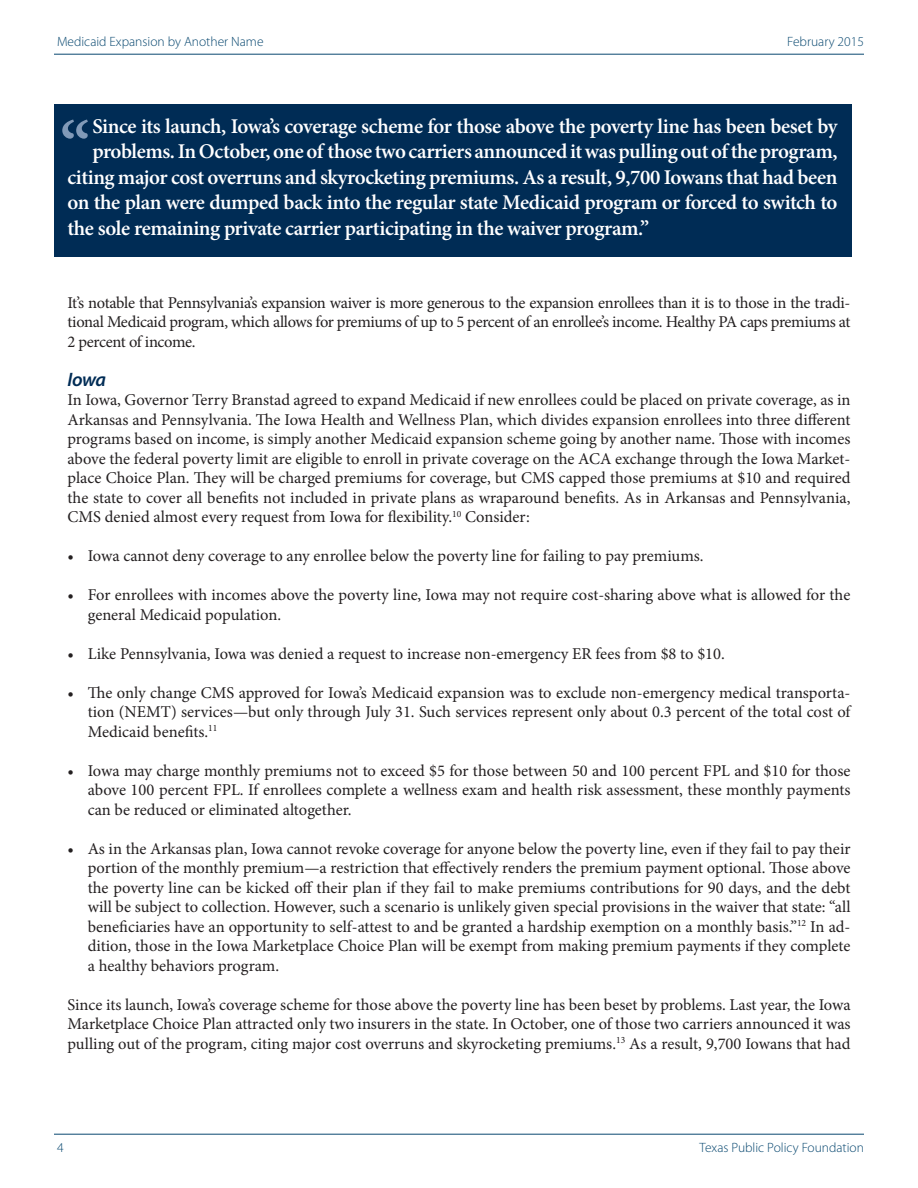
<style>
.page{position:relative;width:918px;height:1188px;background:#fff}
.page>*{position:absolute;margin:0;border:0;box-sizing:border-box;transform-origin:0 0}
.t1{font:600 72px "Minion Pro";color:#819ab8}
.t2{font:600 21px "Minion Pro";letter-spacing:-.02em;color:#fff}
.t3{font:italic 600 19.5px "Myriad Pro";color:#002c55}
.t4{font:16.5px/19.5px "Minion Pro";letter-spacing:-.005em;color:#231f20;text-align:justify}
.t5{font:300 13.5px "Myriad Pro";color:#094870}
</style>
<div class="page">
<hr style="left:54px;top:54px;width:810px;height:1px;background:#094870">
<hr style="left:54px;top:1134px;width:810px;height:1px;background:#094870">
<div style="left:54px;top:104px;width:797px;height:152px;background:#002c55"></div>
<p class="t5" style="left:57px;top:34px;width:208px">Medicaid Expansion by Another Name</p>
<p class="t5" style="left:787px;top:34px;width:78px">February 2015</p>
<p class="t2" style="left:92px;top:112px;width:747px">Since its launch, Iowa’s coverage scheme for those above the poverty line has been beset by</p>
<p class="t2" style="left:92px;top:137px;width:747px">problems. In October, one of those two carriers announced it was pulling out of the program,</p>
<p class="t2" style="left:68px;top:163px;width:771px">citing major cost overruns and skyrocketing premiums. As a result, 9,700 Iowans that had been</p>
<p class="t2" style="left:68px;top:188px;width:772px">on the plan were dumped back into the regular state Medicaid program or forced to switch to</p>
<p class="t2" style="left:68px;top:214px;width:583px">the sole remaining private carrier participating in the waiver program.”</p>
<h1 class="t1" style="left:60px;top:98px;width:32px">“</h1>
<p class="t4" style="left:68px;top:293px;width:784px">It’s notable that Pennsylvania’s expansion waiver is more generous to the expansion enrollees than it is to those in the tradi&shy;tional Medicaid program, which allows for premiums of up to 5 percent of an enrollee’s income. Healthy PA caps premiums at 2 percent of income.</p>
<p class="t3" style="left:68px;top:367px;width:40px">Iowa</p>
<p class="t4" style="left:68px;top:390px;width:785px">In Iowa, Governor Terry Branstad agreed to expand Medicaid if new enrollees could be placed on private coverage, as in Arkansas and Pennsylvania. The Iowa Health and Wellness Plan, which divides expansion enrollees into three different programs based on income, is simply another Medicaid expansion scheme going by another name. Those with incomes above the federal poverty limit are eligible to enroll in private coverage on the ACA exchange through the Iowa Market&shy;place Choice Plan. They will be charged premiums for coverage, but CMS capped those premiums at $10 and required the state to cover all benefits not included in private plans as wraparound benefits. As in Arkansas and Pennsylvania, CMS denied almost every request from Iowa for flexibility.<sup>10</sup> Consider:</p>
<p class="t4" style="left:68px;top:546px;width:638px">• Iowa cannot deny coverage to any enrollee below the poverty line for failing to pay premiums.</p>
<p class="t4" style="left:88px;top:585px;width:764px;text-indent:-20px">• For enrollees with incomes above the poverty line, Iowa may not require cost-sharing above what is allowed for the general Medicaid population.</p>
<p class="t4" style="left:68px;top:644px;width:659px">• Like Pennsylvania, Iowa was denied a request to increase non-emergency ER fees from $8 to $10.</p>
<p class="t4" style="left:88px;top:683px;width:764px;text-indent:-20px">• The only change CMS approved for Iowa’s Medicaid expansion was to exclude non-emergency medical transporta&shy;tion (NEMT) services—but only through July 31. Such services represent only about 0.3 percent of the total cost of Medicaid benefits.<sup>11</sup></p>
<p class="t4" style="left:88px;top:761px;width:764px;text-indent:-20px">• Iowa may charge monthly premiums not to exceed $5 for those between 50 and 100 percent FPL and $10 for those above 100 percent FPL. If enrollees complete a wellness exam and health risk assessment, these monthly payments can be reduced or eliminated altogether.</p>
<p class="t4" style="left:88px;top:839px;width:764px;text-indent:-20px">• As in the Arkansas plan, Iowa cannot revoke coverage for anyone below the poverty line, even if they fail to pay their portion of the monthly premium—a restriction that effectively renders the premium payment optional. Those above the poverty line can be kicked off their plan if they fail to make premiums contributions for 90 days, and the debt will be subject to collection. However, such a scenario is unlikely given special provisions in the waiver that state: “all beneficiaries have an opportunity to self-attest to and be granted a hardship exemption on a monthly basis.”<sup>12</sup> In ad&shy;dition, those in the Iowa Marketplace Choice Plan will be exempt from making premium payments if they complete a healthy behaviors program.</p>
<p class="t4" style="left:68px;top:995px;width:785px">Since its launch, Iowa’s coverage scheme for those above the poverty line has been beset by problems. Last year, the Iowa Marketplace Choice Plan attracted only two insurers in the state. In October, one of those two carriers announced it was pulling out of the program, citing major cost overruns and skyrocketing premiums.<sup>13</sup> As a result, 9,700 Iowans that had</p>
<p class="t5" style="left:57px;top:1139px;width:8px">4</p>
<p class="t5" style="left:700px;top:1139px;width:166px">Texas Public Policy Foundation</p>
</div>
